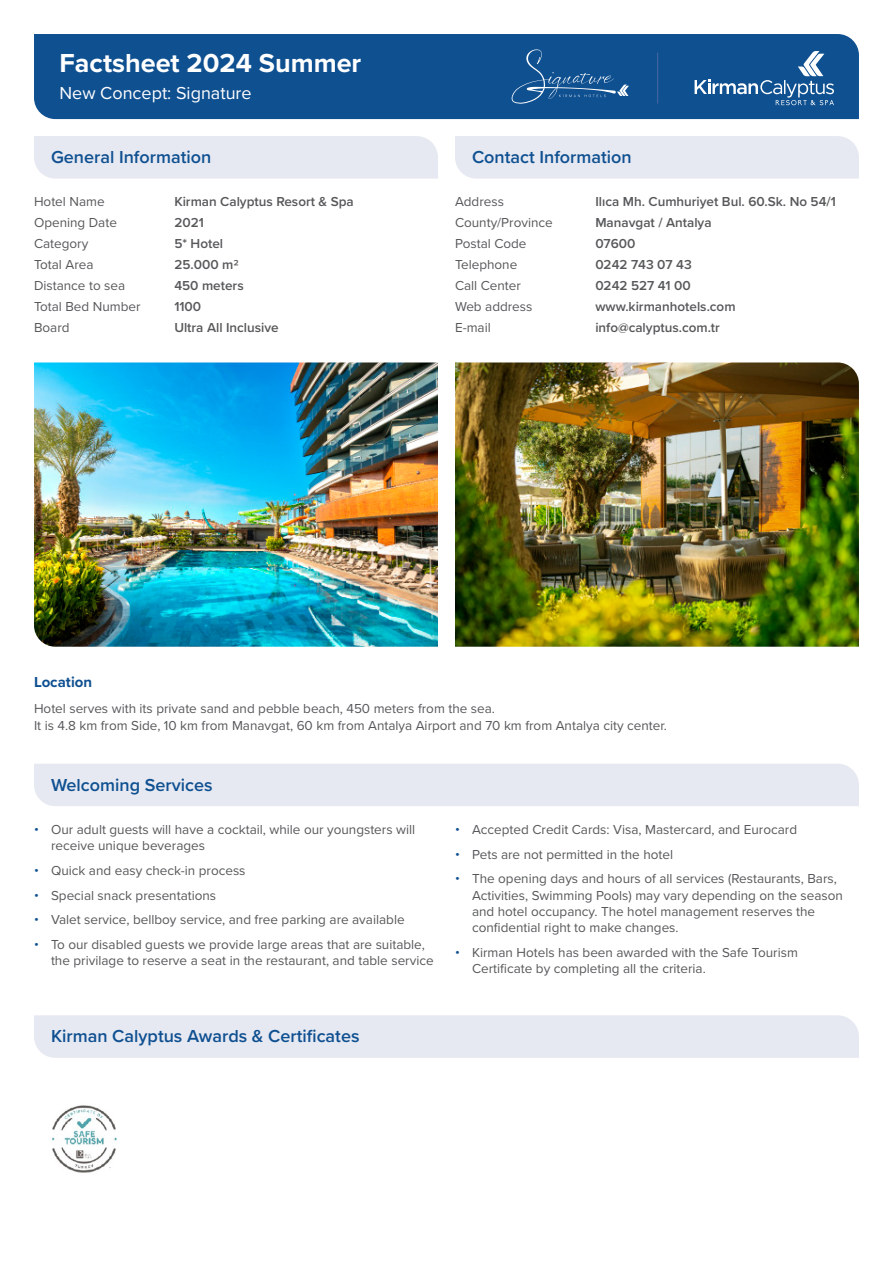
<style>
.page{position:relative;width:893px;height:1263px;background:#fff}
.page>*{position:absolute;margin:0;border:0;box-sizing:border-box;transform-origin:0 0}
.t1{font:700 27px "Proxima Nova";color:#fff}
.t2{font:600 18px "Proxima Nova";color:#0f5091}
.t3{font:18px "Proxima Nova";color:#fff}
.t4{font:700 15px "Proxima Nova";color:#0f5091}
.t5{font:13.5px/16.2px "Proxima Nova";color:#57585a}
.t6{font:600 13.5px "Proxima Nova";color:#57585a}
.s1{color:#0f5091}
</style>
<div class="page">
<div style="left:34px;top:34px;width:825px;height:85px;background:#0f5091"></div>
<svg style="left:509px;top:49px;width:120px;height:55px;background:#205c98"></svg>
<hr style="left:657px;top:53px;width:1px;height:51px;background:#4a67a1">
<div style="left:34px;top:764px;width:825px;height:42px;background:#e7e9f2"></div>
<div style="left:34px;top:136px;width:404px;height:43px;background:#e7e9f2"></div>
<div style="left:455px;top:136px;width:404px;height:43px;background:#e7e9f2"></div>
<div style="left:34px;top:1015px;width:825px;height:43px;background:#e7e9f2"></div>
<img style="left:34px;top:362px;width:404px;height:285px">
<img style="left:455px;top:362px;width:404px;height:285px">
<img style="left:52px;top:1105px;width:65px;height:68px">
<svg style="left:695px;top:51px;width:139px;height:54px;background:#3068a0"></svg>
<p class="t1" style="left:60px;top:43px;width:303px">Factsheet 2024 Summer</p>
<p class="t3" style="left:60px;top:80px;width:194px">New Concept: Signature</p>
<p class="t2" style="left:51px;top:144px;width:162px">General Information</p>
<p class="t2" style="left:472px;top:144px;width:161px">Contact Information</p>
<p class="t5" style="left:34px;top:193px;width:72px">Hotel Name</p>
<p class="t6" style="left:174px;top:192px;width:181px">Kirman Calyptus Resort &amp; Spa</p>
<p class="t5" style="left:34px;top:214px;width:84px">Opening Date</p>
<p class="t6" style="left:174px;top:213px;width:31px">2021</p>
<p class="t5" style="left:34px;top:235px;width:56px">Category</p>
<p class="t6" style="left:174px;top:234px;width:50px">5* Hotel</p>
<p class="t5" style="left:34px;top:256px;width:61px">Total Area</p>
<p class="t6" style="left:174px;top:255px;width:66px">25.000 m2</p>
<p class="t5" style="left:34px;top:277px;width:93px">Distance to sea</p>
<p class="t6" style="left:174px;top:276px;width:71px">450 meters</p>
<p class="t5" style="left:34px;top:298px;width:108px">Total Bed Number</p>
<p class="t6" style="left:174px;top:297px;width:28px">1100</p>
<p class="t5" style="left:34px;top:319px;width:37px">Board</p>
<p class="t6" style="left:174px;top:318px;width:106px">Ultra All Inclusive</p>
<p class="t5" style="left:455px;top:193px;width:51px">Address</p>
<p class="t6" style="left:595px;top:192px;width:242px">Ilıca Mh. Cumhuriyet Bul. 60.Sk. No 54/1</p>
<p class="t5" style="left:455px;top:214px;width:99px">County/Province</p>
<p class="t6" style="left:595px;top:213px;width:118px">Manavgat / Antalya</p>
<p class="t5" style="left:455px;top:235px;width:73px">Postal Code</p>
<p class="t6" style="left:595px;top:234px;width:42px">07600</p>
<p class="t5" style="left:455px;top:256px;width:64px">Telephone</p>
<p class="t6" style="left:595px;top:255px;width:98px">0242 743 07 43</p>
<p class="t5" style="left:455px;top:277px;width:67px">Call Center</p>
<p class="t6" style="left:595px;top:276px;width:97px">0242 527 41 00</p>
<p class="t5" style="left:455px;top:298px;width:79px">Web address</p>
<p class="t6" style="left:595px;top:297px;width:142px">www.kirmanhotels.com</p>
<p class="t5" style="left:455px;top:319px;width:37px">E-mail</p>
<p class="t6" style="left:595px;top:318px;width:126px">info@calyptus.com.tr</p>
<p class="t4" style="left:34px;top:671px;width:60px">Location</p>
<p class="t5" style="left:34px;top:700px;width:634px">Hotel serves with its private sand and pebble beach, 450 meters from the sea.<br>It is 4.8 km from Side, 10 km from Manavgat, 60 km from Antalya Airport and 70 km from Antalya city center.</p>
<p class="t2" style="left:51px;top:771px;width:163px">Welcoming Services</p>
<p class="t5" style="left:51px;top:821px;width:366px;text-indent:-17px"><span class="s1">•</span> Our adult guests will have a cocktail, while our youngsters will receive unique beverages</p>
<p class="t5" style="left:34px;top:861px;width:213px"><span class="s1">•</span> Quick and easy check-in process</p>
<p class="t5" style="left:34px;top:886px;width:184px"><span class="s1">•</span> Special snack presentations</p>
<p class="t5" style="left:34px;top:911px;width:372px"><span class="s1">•</span> Valet service, bellboy service, and free parking are available</p>
<p class="t5" style="left:51px;top:936px;width:384px;text-indent:-17px"><span class="s1">•</span> To our disabled guests we provide large areas that are suitable, the privilage to reserve a seat in the restaurant, and table service</p>
<p class="t2" style="left:51px;top:1023px;width:310px">Kirman Calyptus Awards &amp; Certificates</p>
<p class="t5" style="left:455px;top:821px;width:344px"><span class="s1">•</span> Accepted Credit Cards: Visa, Mastercard, and Eurocard</p>
<p class="t5" style="left:455px;top:845px;width:220px"><span class="s1">•</span> Pets are not permitted in the hotel</p>
<p class="t5" style="left:472px;top:870px;width:372px;text-indent:-17px"><span class="s1">•</span> The opening days and hours of all services (Restaurants, Bars, Activities, Swimming Pools) may vary depending on the season and hotel occupancy. The hotel management reserves the confidential right to make changes.</p>
<p class="t5" style="left:472px;top:943px;width:327px;text-indent:-17px"><span class="s1">•</span> Kirman Hotels has been awarded with the Safe Tourism<br>Certificate by completing all the criteria.</p>
</div>
